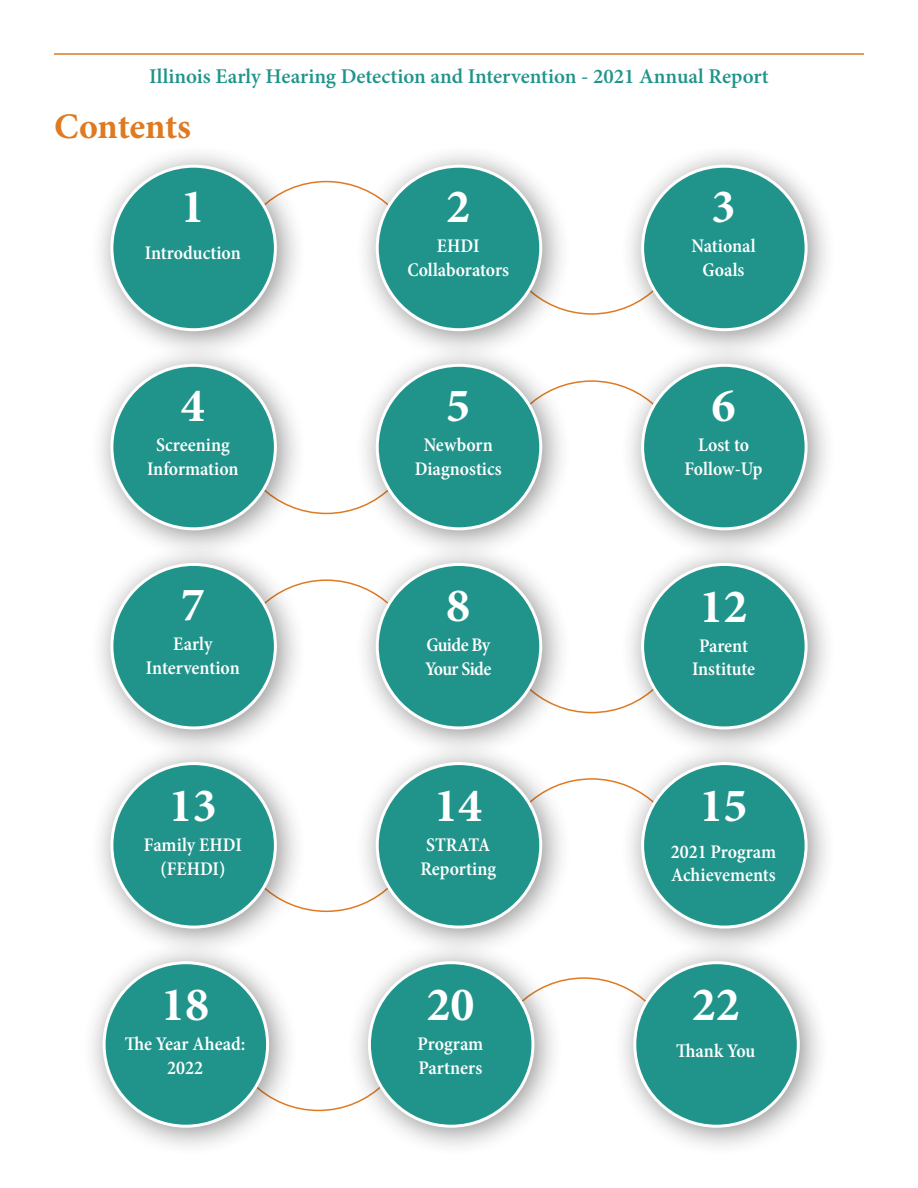
<style>
.page{position:relative;width:918px;height:1188px;background:#fff}
.page>*{position:absolute;margin:0;border:0;box-sizing:border-box;transform-origin:0 0}
.t1{font:700 48px "Minion Pro";color:#fff}
.Header2{font:700 36px "Minion Pro";letter-spacing:-.01em;color:#de7a22}
.t2{font:600 21px "Minion Pro";color:#20948b}
.t3{font:600 condensed 19.5px/23.4px "Minion Pro";color:#fff;text-align:center}
.t4{font:600 condensed 19.5px/23.4px "Minion Pro";letter-spacing:-.03em;color:#fff}
</style>
<div class="page">
<hr style="left:54px;top:53px;width:810px;height:2px;background:#de7a22">
<svg style="left:572px;top:309px;width:47px;height:6px"></svg>
<svg style="left:307px;top:180px;width:47px;height:7px"></svg>
<div style="left:89px;top:143px;width:218px;height:218px;background:#231f20;opacity:.5"></div>
<div style="left:112px;top:166px;width:163px;height:164px;background:#20948b;border-radius:50%"></div>
<div style="left:354px;top:143px;width:218px;height:218px;background:#231f20;opacity:.5"></div>
<div style="left:377px;top:166px;width:164px;height:164px;background:#20948b;border-radius:50%"></div>
<div style="left:376px;top:165px;width:166px;height:166px;border:3px solid #fff;border-radius:50%"></div>
<div style="left:619px;top:143px;width:218px;height:218px;background:#231f20;opacity:.5"></div>
<div style="left:643px;top:166px;width:163px;height:164px;background:#20948b;border-radius:50%"></div>
<svg style="left:572px;top:380px;width:47px;height:6px"></svg>
<svg style="left:307px;top:508px;width:47px;height:7px"></svg>
<div style="left:89px;top:342px;width:218px;height:218px;background:#231f20;opacity:.5"></div>
<div style="left:112px;top:365px;width:163px;height:164px;background:#20948b;border-radius:50%"></div>
<div style="left:354px;top:342px;width:218px;height:218px;background:#231f20;opacity:.5"></div>
<div style="left:377px;top:365px;width:164px;height:164px;background:#20948b;border-radius:50%"></div>
<div style="left:376px;top:364px;width:166px;height:166px;border:3px solid #fff;border-radius:50%"></div>
<div style="left:619px;top:342px;width:218px;height:218px;background:#231f20;opacity:.5"></div>
<div style="left:643px;top:365px;width:163px;height:164px;background:#20948b;border-radius:50%"></div>
<svg style="left:572px;top:707px;width:47px;height:7px"></svg>
<svg style="left:307px;top:579px;width:47px;height:7px"></svg>
<div style="left:89px;top:541px;width:218px;height:218px;background:#231f20;opacity:.5"></div>
<div style="left:112px;top:564px;width:163px;height:164px;background:#20948b;border-radius:50%"></div>
<div style="left:354px;top:541px;width:218px;height:218px;background:#231f20;opacity:.5"></div>
<div style="left:377px;top:564px;width:164px;height:164px;background:#20948b;border-radius:50%"></div>
<div style="left:376px;top:563px;width:166px;height:166px;border:3px solid #fff;border-radius:50%"></div>
<div style="left:619px;top:541px;width:218px;height:218px;background:#231f20;opacity:.5"></div>
<div style="left:643px;top:564px;width:163px;height:164px;background:#20948b;border-radius:50%"></div>
<svg style="left:572px;top:778px;width:47px;height:6px"></svg>
<svg style="left:307px;top:906px;width:47px;height:7px"></svg>
<div style="left:89px;top:740px;width:218px;height:218px;background:#231f20;opacity:.5"></div>
<div style="left:112px;top:764px;width:163px;height:163px;background:#20948b;border-radius:50%"></div>
<div style="left:354px;top:740px;width:218px;height:218px;background:#231f20;opacity:.5"></div>
<div style="left:377px;top:764px;width:164px;height:163px;background:#20948b;border-radius:50%"></div>
<div style="left:619px;top:740px;width:218px;height:218px;background:#231f20;opacity:.5"></div>
<div style="left:643px;top:764px;width:163px;height:163px;background:#20948b;border-radius:50%"></div>
<svg style="left:564px;top:977px;width:47px;height:6px"></svg>
<svg style="left:299px;top:1105px;width:47px;height:7px"></svg>
<div style="left:81px;top:939px;width:218px;height:219px;background:#231f20;opacity:.5"></div>
<div style="left:104px;top:963px;width:164px;height:163px;background:#20948b;border-radius:50%"></div>
<div style="left:346px;top:939px;width:218px;height:219px;background:#231f20;opacity:.5"></div>
<div style="left:369px;top:963px;width:164px;height:163px;background:#20948b;border-radius:50%"></div>
<div style="left:611px;top:939px;width:219px;height:219px;background:#231f20;opacity:.5"></div>
<div style="left:635px;top:963px;width:163px;height:163px;background:#20948b;border-radius:50%"></div>
<p class="t2" style="left:149px;top:62px;width:621px">Illinois Early Hearing Detection and Intervention - 2021 Annual Report</p>
<h1 class="Header2" style="left:54px;top:102px;width:139px">Contents</h1>
<p class="t1" style="left:181px;top:173px;width:26px">1</p>
<p class="t3" style="left:145px;top:241px;width:97px">Introduction</p>
<p class="t1" style="left:181px;top:372px;width:26px">4</p>
<p class="t3" style="left:147px;top:433px;width:93px">Screening<br>Information</p>
<p class="t1" style="left:181px;top:571px;width:26px">7</p>
<p class="t3" style="left:146px;top:633px;width:95px">Early<br>Intervention</p>
<p class="t1" style="left:169px;top:772px;width:50px">13</p>
<p class="t3" style="left:144px;top:833px;width:99px">Family EHDI (FEHDI)</p>
<p class="t1" style="left:161px;top:971px;width:49px">18</p>
<p class="t3" style="left:125px;top:1032px;width:122px">The Year Ahead:<br>2022</p>
<p class="t1" style="left:446px;top:173px;width:25px">2</p>
<p class="t3" style="left:407px;top:234px;width:103px">EHDI<br>Collaborators</p>
<p class="t1" style="left:446px;top:372px;width:25px">5</p>
<p class="t3" style="left:415px;top:433px;width:89px">Newborn<br>Diagnostics</p>
<p class="t1" style="left:446px;top:572px;width:25px">8</p>
<p class="t4" style="left:425px;top:633px;width:68px">Guide By<br>Your Side</p>
<p class="t1" style="left:434px;top:772px;width:49px">14</p>
<p class="t3" style="left:420px;top:833px;width:77px;text-align:left">STRATA<br>Reporting</p>
<p class="t1" style="left:426px;top:971px;width:49px">20</p>
<p class="t3" style="left:418px;top:1032px;width:67px;text-align:left">Program<br>Partners</p>
<p class="t1" style="left:712px;top:173px;width:25px">3</p>
<p class="t3" style="left:692px;top:234px;width:66px">National<br>Goals</p>
<p class="t1" style="left:712px;top:372px;width:25px">6</p>
<p class="t3" style="left:685px;top:433px;width:80px">Lost to<br>Follow-Up</p>
<p class="t1" style="left:700px;top:573px;width:49px">12</p>
<p class="t3" style="left:692px;top:634px;width:65px">Parent<br>Institute</p>
<p class="t1" style="left:700px;top:772px;width:49px">15</p>
<p class="t3" style="left:671px;top:840px;width:107px;text-align:left">2021 Program<br>Achievements</p>
<p class="t1" style="left:692px;top:971px;width:49px">22</p>
<p class="t3" style="left:676px;top:1039px;width:81px">Thank You</p>
</div>
